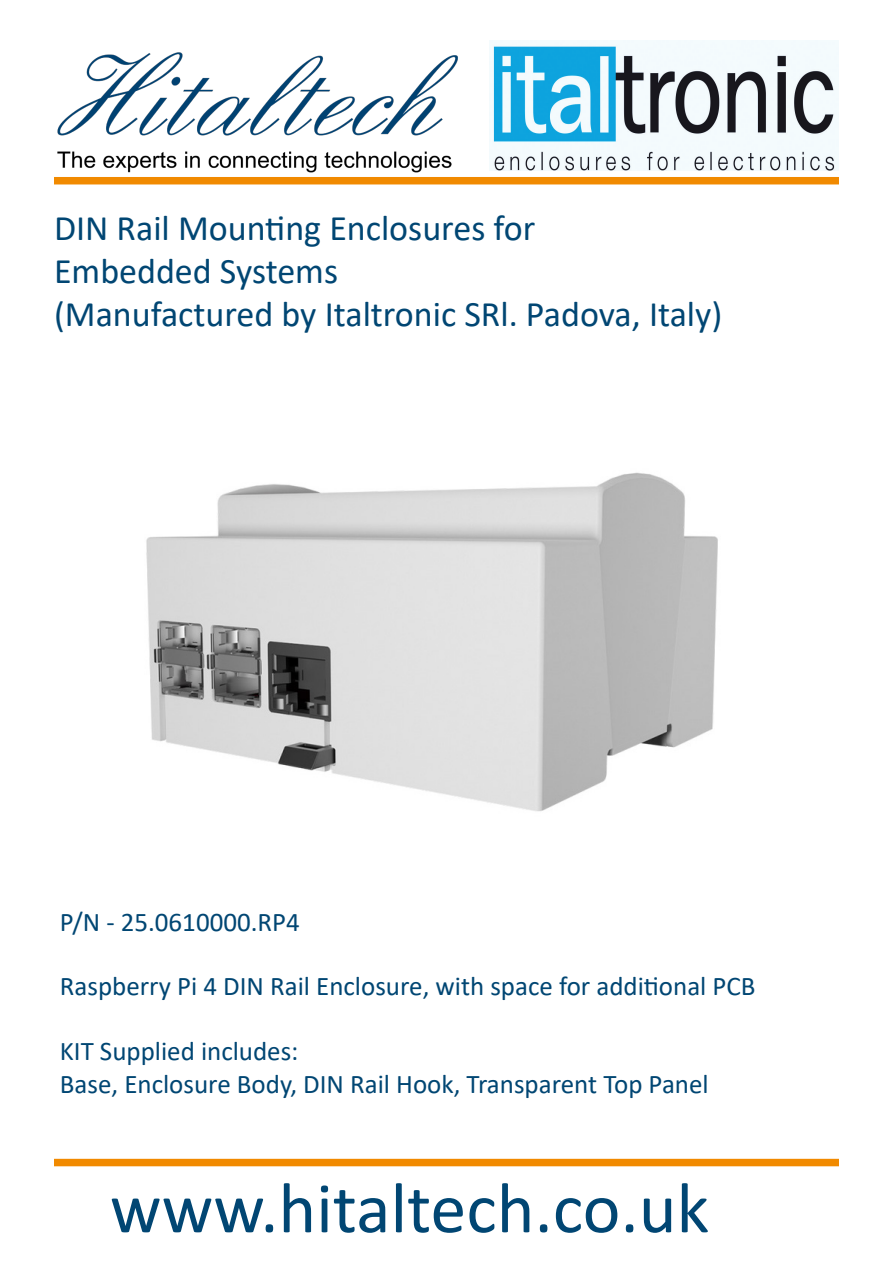
<style>
.page{position:relative;width:893px;height:1263px;background:#fff}
.page>*{position:absolute;margin:0;border:0;box-sizing:border-box;transform-origin:0 0}
.t1{font:72px "Calibri";color:#014673}
.t2{font:36px "Calibri";color:#014673}
.t3{font:27px "Calibri";color:#014673}
</style>
<div class="page">
<div style="left:54px;top:177px;width:785px;height:7px;background:#f18a00"></div>
<img style="left:489px;top:40px;width:350px;height:131px">
<img style="left:54px;top:52px;width:426px;height:133px">
<div style="left:54px;top:1159px;width:785px;height:7px;background:#f18a00"></div>
<img style="left:146px;top:472px;width:572px;height:340px">
<p class="t2" style="left:54px;top:203px;width:483px">DIN Rail Mounting Enclosures for</p>
<p class="t2" style="left:54px;top:246px;width:286px">Embedded Systems</p>
<p class="t2" style="left:54px;top:289px;width:670px">(Manufactured by Italtronic SRl. Padova, Italy)</p>
<p class="t3" style="left:60px;top:903px;width:241px">P/N - 25.0610000.RP4</p>
<p class="t3" style="left:60px;top:968px;width:697px">Raspberry Pi 4 DIN Rail Enclosure, with space for additional PCB</p>
<p class="t3" style="left:60px;top:1032px;width:240px">KIT Supplied includes:</p>
<p class="t3" style="left:60px;top:1065px;width:650px">Base, Enclosure Body, DIN Rail Hook, Transparent Top Panel</p>
<p class="t1" style="left:110px;top:1158px;width:601px">www.hitaltech.co.uk</p>
</div>
